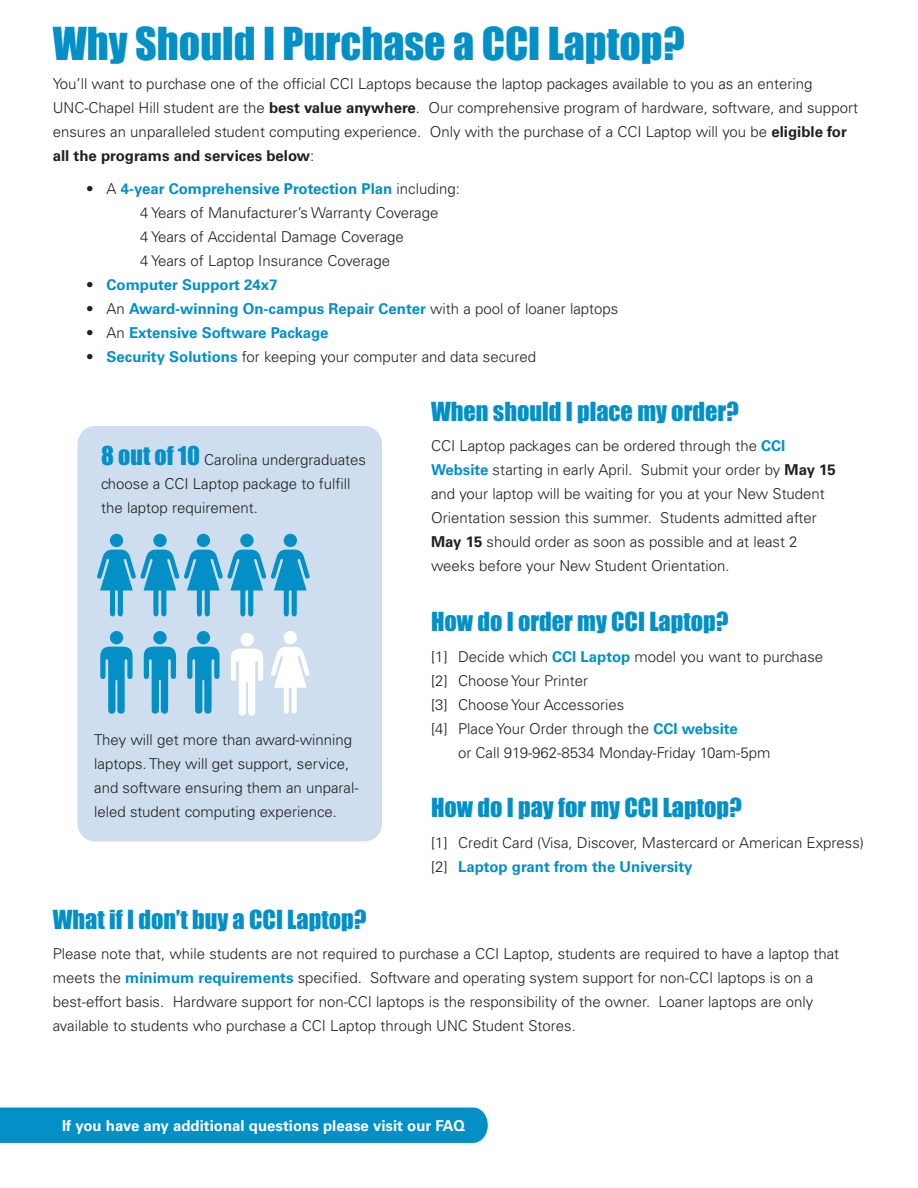
<style>
.page{position:relative;width:918px;height:1188px;background:#fff}
.page>*{position:absolute;margin:0;border:0;box-sizing:border-box;transform-origin:0 0}
.t1{font:42px "Impact";color:#0390c7}
.t2{font:24.3px "Impact";color:#0390c7}
.t3{font:300 15px/24px "Univers";color:#231f20}
.t4{font:700 15px "Univers";color:#0390c7}
.t5{font:700 15px "Univers";color:#fff}
.s1{font-weight:700}
.s2{font-weight:700;color:#0390c7}
.s3{font-weight:300;color:#231f20}
.s4{font-family:"Impact";font-weight:400;font-size:24px;color:#0390c7}
</style>
<div class="page">
<div style="left:0;top:1108px;width:488px;height:35px;background:#0390c7"></div>
<div style="left:77px;top:426px;width:305px;height:415px;background:#cedeef;border-radius:18px"></div>
<div style="left:240px;top:633px;width:14px;height:13px;background:#fff;border-radius:50%"></div>
<svg style="left:231px;top:649px;width:32px;height:67px"></svg>
<div style="left:240px;top:534px;width:14px;height:13px;background:#0390c7;border-radius:50%"></div>
<div style="left:197px;top:631px;width:13px;height:13px;background:#0390c7;border-radius:50%"></div>
<svg style="left:187px;top:647px;width:32px;height:67px"></svg>
<div style="left:197px;top:534px;width:13px;height:13px;background:#0390c7;border-radius:50%"></div>
<div style="left:153px;top:631px;width:14px;height:13px;background:#0390c7;border-radius:50%"></div>
<svg style="left:144px;top:647px;width:32px;height:67px"></svg>
<div style="left:153px;top:534px;width:14px;height:13px;background:#0390c7;border-radius:50%"></div>
<div style="left:284px;top:534px;width:13px;height:13px;background:#0390c7;border-radius:50%"></div>
<div style="left:284px;top:631px;width:13px;height:13px;background:#fff;border-radius:50%"></div>
<svg style="left:271px;top:647px;width:39px;height:67px"></svg>
<div style="left:110px;top:631px;width:13px;height:13px;background:#0390c7;border-radius:50%"></div>
<svg style="left:100px;top:647px;width:33px;height:67px"></svg>
<div style="left:110px;top:534px;width:13px;height:13px;background:#0390c7;border-radius:50%"></div>
<svg style="left:97px;top:550px;width:213px;height:66px"></svg>
<h1 class="t1" style="left:53px;top:21px;width:634px">Why Should I Purchase a CCI Laptop?</h1>
<p class="t3" style="left:53px;top:73px;width:807px">You’ll want to purchase one of the official CCI Laptops because the laptop packages available to you as an entering UNC-Chapel Hill student are the <span class="s1">best value anywhere</span>. Our comprehensive program of hardware, software, and support ensures an unparalleled student computing experience. Only with the purchase of a CCI Laptop will you be <span class="s1">eligible for all the programs and services below</span>:</p>
<p class="t3" style="left:140px;top:178px;width:321px;text-indent:-54px">• A <span class="s2">4-year Comprehensive Protection Plan</span> including:<br>4 Years of Manufacturer’s Warranty Coverage<br>4 Years of Accidental Damage Coverage<br>4 Years of Laptop Insurance Coverage</p>
<p class="t4" style="left:86px;top:278px;width:193px"><span class="s3">•</span> Computer Support 24x7</p>
<p class="t4" style="left:86px;top:302px;width:534px"><span class="s3">• An</span> Award-winning On-campus Repair Center <span class="s3">with a pool of loaner laptops</span></p>
<p class="t4" style="left:86px;top:326px;width:244px"><span class="s3">• An</span> Extensive Software Package</p>
<p class="t3" style="left:86px;top:346px;width:452px">• <span class="s2">Security Solutions</span> for keeping your computer and data secured</p>
<h2 class="t2" style="left:431px;top:398px;width:309px">When should I place my order?</h2>
<p class="t3" style="left:431px;top:435px;width:406px">CCI Laptop packages can be ordered through the <span class="s2">CCI Website</span> starting in early April. Submit your order by <span class="s1">May 15 </span>and your laptop will be waiting for you at your New Student Orientation session this summer. Students admitted after <span class="s1">May 15</span> should order as soon as possible and at least 2 weeks before your New Student Orientation.</p>
<p class="t3" style="left:101px;top:449px;width:266px"><span class="s4">8 out of 10</span> Carolina undergraduates choose a CCI Laptop package to fulfill the laptop requirement.</p>
<p class="t3" style="left:94px;top:729px;width:266px">They will get more than award-winning laptops. They will get support, service, and software ensuring them an unparal&shy;leled student computing experience.</p>
<h2 class="t2" style="left:431px;top:608px;width:299px">How do I order my CCI Laptop?</h2>
<p class="t3" style="left:431px;top:645px;width:394px">[1] Decide which <span class="s2">CCI Laptop</span> model you want to purchase</p>
<p class="t3" style="left:431px;top:669px;width:159px">[2] Choose Your Printer</p>
<p class="t3" style="left:431px;top:693px;width:195px">[3] Choose Your Accessories</p>
<p class="t3" style="left:431px;top:717px;width:308px">[4] Place Your Order through the <span class="s2">CCI website</span></p>
<p class="t3" style="left:458px;top:741px;width:314px">or Call 919-962-8534 Monday-Friday 10am-5pm</p>
<h2 class="t2" style="left:431px;top:794px;width:312px">How do I pay for my CCI Laptop?</h2>
<p class="t3" style="left:431px;top:831px;width:435px">[1] Credit Card (Visa, Discover, Mastercard or American Express) [2] <span class="s2">Laptop grant from the University</span></p>
<h2 class="t2" style="left:53px;top:906px;width:315px">What if I don’t buy a CCI Laptop?</h2>
<p class="t3" style="left:53px;top:943px;width:788px">Please note that, while students are not required to purchase a CCI Laptop, students are required to have a laptop that meets the <span class="s2">minimum requirements</span> specified. Software and operating system support for non-CCI laptops is on a best-effort basis. Hardware support for non-CCI laptops is the responsibility of the owner. Loaner laptops are only available to students who purchase a CCI Laptop through UNC Student Stores.</p>
<p class="t5" style="left:62px;top:1119px;width:405px">If you have any additional questions please visit our FAQ</p>
</div>
